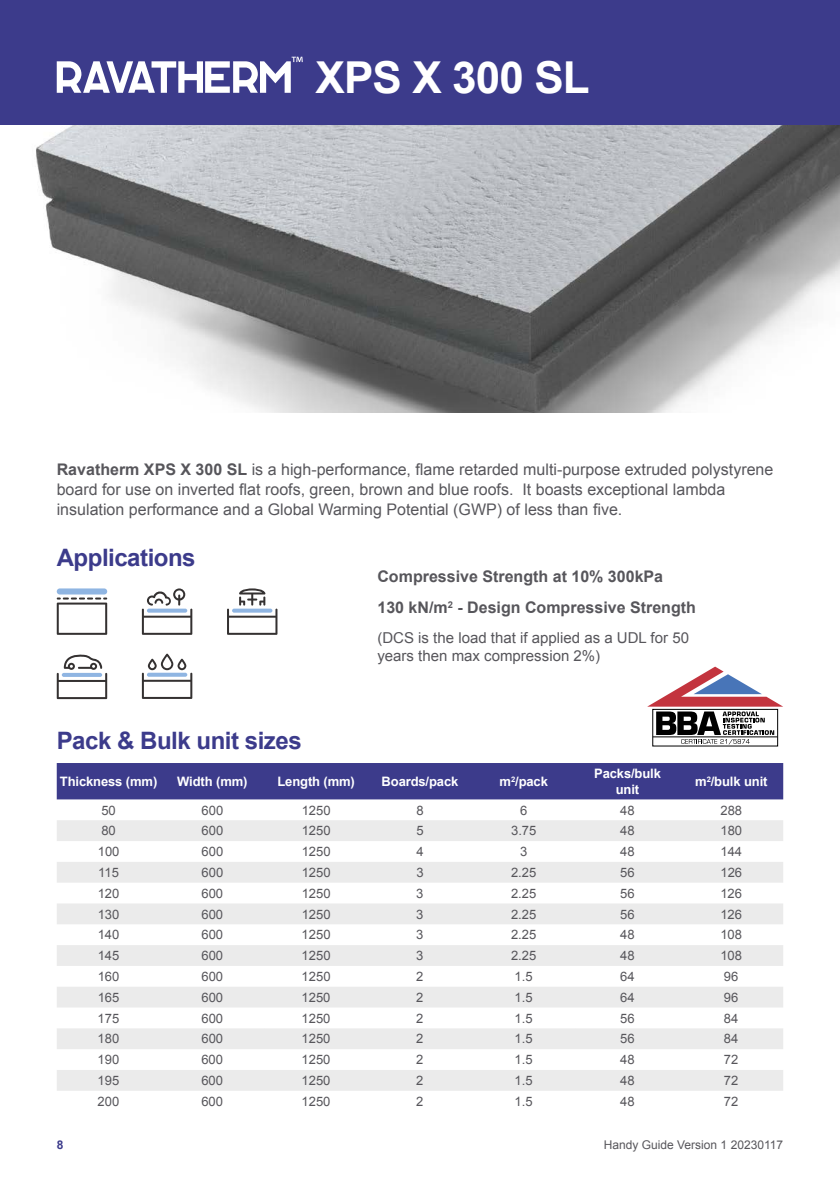
<style>
.page{position:relative;width:840px;height:1191px;background:#fff}
.page>*{position:absolute;margin:0;border:0;box-sizing:border-box;transform-origin:0 0}
.t1{font:700 44px "Arial";letter-spacing:-.02em;color:#fff}
.t2{font:700 24px "Arial";letter-spacing:-.02em;color:#3c3b8b}
.t3{font:16px/20px "Arial";color:#57565b}
.t4{font:700 16px/31.4px "Arial";color:#57565b}
.t5{font:15px/18px "Arial";color:#57565b}
.t6{font:13px "Arial";color:#57565b}
.t7{font:700 13px/15.6px "Arial";letter-spacing:-.01em;color:#fff;text-align:center}
.t8{font:12px "Arial";color:#57565b}
.t9{font:700 12px "Arial";color:#3c3b8b}
.s1{font-weight:700}
</style>
<div class="page">
<svg style="left:57px;top:597px;width:50px;height:38px"></svg>
<div style="left:57px;top:588px;width:50px;height:6px;background:#8fb5e2;border-radius:3px"></div>
<svg style="left:142px;top:588px;width:50px;height:47px"></svg>
<svg style="left:227px;top:588px;width:50px;height:47px"></svg>
<svg style="left:57px;top:654px;width:50px;height:45px"></svg>
<svg style="left:142px;top:653px;width:50px;height:46px"></svg>
<img style="left:36px;top:125px;width:803px;height:287px">
<div style="left:0;top:0;width:839px;height:125px;background:#3c3b8b"></div>
<div style="left:57px;top:763px;width:725px;height:36px;background:#3c3b8b"></div>
<svg style="left:57px;top:820px;width:725px;height:270px;fill:#ebebeb"></svg>
<svg style="left:57px;top:57px;width:245px;height:36px"></svg>
<svg style="left:647px;top:666px;width:135px;height:78px"></svg>
<h1 class="t1" style="left:315px;top:48px;width:276px">XPS X 300 SL</h1>
<p class="t3" style="left:57px;top:459px;width:717px"><span class="s1">Ravatherm XPS X 300 SL</span> is a high-performance, flame retarded multi-purpose extruded polystyrene board for use on inverted flat roofs, green, brown and blue roofs. It boasts exceptional lambda insulation performance and a Global Warming Potential (GWP) of less than five.</p>
<h2 class="t2" style="left:57px;top:542px;width:140px">Applications</h2>
<p class="t4" style="left:377px;top:561px;width:320px">Compressive Strength at 10% 300kPa<br>130 kN/m<sup>2</sup> - Design Compressive Strength</p>
<p class="t5" style="left:377px;top:628px;width:313px">(DCS is the load that if applied as a UDL for 50 years then max compression 2%)</p>
<h2 class="t2" style="left:57px;top:725px;width:246px">Pack &amp; Bulk unit sizes</h2>
<p class="t7" style="left:60px;top:774px;width:99px">Thickness (mm)</p>
<p class="t7" style="left:177px;top:774px;width:72px">Width (mm)</p>
<p class="t7" style="left:277px;top:774px;width:79px">Length (mm)</p>
<p class="t7" style="left:381px;top:774px;width:78px">Boards/pack</p>
<p class="t7" style="left:499px;top:774px;width:50px">m<sup>2</sup>/pack</p>
<p class="t7" style="left:593px;top:766px;width:68px">Packs/bulk unit</p>
<p class="t7" style="left:694px;top:774px;width:74px">m<sup>2</sup>/bulk unit</p>
<p class="t6" style="left:101px;top:801px;width:16px">50</p>
<p class="t6" style="left:201px;top:801px;width:23px">600</p>
<p class="t6" style="left:301px;top:801px;width:30px">1250</p>
<p class="t6" style="left:416px;top:801px;width:9px">8</p>
<p class="t6" style="left:520px;top:801px;width:9px">6</p>
<p class="t6" style="left:620px;top:801px;width:16px">48</p>
<p class="t6" style="left:720px;top:801px;width:23px">288</p>
<p class="t6" style="left:101px;top:822px;width:16px">80</p>
<p class="t6" style="left:201px;top:822px;width:23px">600</p>
<p class="t6" style="left:301px;top:822px;width:30px">1250</p>
<p class="t6" style="left:416px;top:822px;width:9px">5</p>
<p class="t6" style="left:511px;top:822px;width:27px">3.75</p>
<p class="t6" style="left:620px;top:822px;width:16px">48</p>
<p class="t6" style="left:720px;top:822px;width:23px">180</p>
<p class="t6" style="left:98px;top:843px;width:23px">100</p>
<p class="t6" style="left:201px;top:843px;width:23px">600</p>
<p class="t6" style="left:301px;top:843px;width:30px">1250</p>
<p class="t6" style="left:416px;top:843px;width:9px">4</p>
<p class="t6" style="left:520px;top:843px;width:9px">3</p>
<p class="t6" style="left:620px;top:843px;width:16px">48</p>
<p class="t6" style="left:720px;top:843px;width:23px">144</p>
<p class="t6" style="left:98px;top:864px;width:22px">115</p>
<p class="t6" style="left:201px;top:864px;width:23px">600</p>
<p class="t6" style="left:301px;top:864px;width:30px">1250</p>
<p class="t6" style="left:416px;top:864px;width:9px">3</p>
<p class="t6" style="left:511px;top:864px;width:27px">2.25</p>
<p class="t6" style="left:620px;top:864px;width:16px">56</p>
<p class="t6" style="left:720px;top:864px;width:23px">126</p>
<p class="t6" style="left:98px;top:884px;width:23px">120</p>
<p class="t6" style="left:201px;top:884px;width:23px">600</p>
<p class="t6" style="left:301px;top:884px;width:30px">1250</p>
<p class="t6" style="left:416px;top:884px;width:9px">3</p>
<p class="t6" style="left:510px;top:884px;width:27px">2.25</p>
<p class="t6" style="left:620px;top:884px;width:16px">56</p>
<p class="t6" style="left:720px;top:884px;width:23px">126</p>
<p class="t6" style="left:98px;top:905px;width:23px">130</p>
<p class="t6" style="left:201px;top:905px;width:23px">600</p>
<p class="t6" style="left:301px;top:905px;width:30px">1250</p>
<p class="t6" style="left:416px;top:905px;width:9px">3</p>
<p class="t6" style="left:510px;top:905px;width:27px">2.25</p>
<p class="t6" style="left:620px;top:905px;width:16px">56</p>
<p class="t6" style="left:720px;top:905px;width:23px">126</p>
<p class="t6" style="left:98px;top:926px;width:23px">140</p>
<p class="t6" style="left:201px;top:926px;width:23px">600</p>
<p class="t6" style="left:301px;top:926px;width:30px">1250</p>
<p class="t6" style="left:416px;top:926px;width:9px">3</p>
<p class="t6" style="left:510px;top:926px;width:27px">2.25</p>
<p class="t6" style="left:620px;top:926px;width:16px">48</p>
<p class="t6" style="left:720px;top:926px;width:23px">108</p>
<p class="t6" style="left:98px;top:947px;width:23px">145</p>
<p class="t6" style="left:201px;top:947px;width:23px">600</p>
<p class="t6" style="left:301px;top:947px;width:30px">1250</p>
<p class="t6" style="left:416px;top:947px;width:9px">3</p>
<p class="t6" style="left:510px;top:947px;width:27px">2.25</p>
<p class="t6" style="left:620px;top:947px;width:16px">48</p>
<p class="t6" style="left:720px;top:947px;width:23px">108</p>
<p class="t6" style="left:98px;top:968px;width:23px">160</p>
<p class="t6" style="left:201px;top:968px;width:23px">600</p>
<p class="t6" style="left:301px;top:968px;width:30px">1250</p>
<p class="t6" style="left:416px;top:968px;width:9px">2</p>
<p class="t6" style="left:514px;top:968px;width:20px">1.5</p>
<p class="t6" style="left:620px;top:968px;width:16px">64</p>
<p class="t6" style="left:723px;top:968px;width:16px">96</p>
<p class="t6" style="left:98px;top:988px;width:23px">165</p>
<p class="t6" style="left:201px;top:988px;width:23px">600</p>
<p class="t6" style="left:301px;top:988px;width:30px">1250</p>
<p class="t6" style="left:416px;top:988px;width:9px">2</p>
<p class="t6" style="left:514px;top:988px;width:20px">1.5</p>
<p class="t6" style="left:620px;top:988px;width:16px">64</p>
<p class="t6" style="left:723px;top:988px;width:16px">96</p>
<p class="t6" style="left:98px;top:1009px;width:23px">175</p>
<p class="t6" style="left:201px;top:1009px;width:23px">600</p>
<p class="t6" style="left:301px;top:1009px;width:30px">1250</p>
<p class="t6" style="left:416px;top:1009px;width:9px">2</p>
<p class="t6" style="left:514px;top:1009px;width:20px">1.5</p>
<p class="t6" style="left:619px;top:1009px;width:16px">56</p>
<p class="t6" style="left:723px;top:1009px;width:16px">84</p>
<p class="t6" style="left:98px;top:1030px;width:23px">180</p>
<p class="t6" style="left:201px;top:1030px;width:23px">600</p>
<p class="t6" style="left:301px;top:1030px;width:30px">1250</p>
<p class="t6" style="left:416px;top:1030px;width:9px">2</p>
<p class="t6" style="left:514px;top:1030px;width:20px">1.5</p>
<p class="t6" style="left:619px;top:1030px;width:16px">56</p>
<p class="t6" style="left:723px;top:1030px;width:16px">84</p>
<p class="t6" style="left:98px;top:1051px;width:23px">190</p>
<p class="t6" style="left:201px;top:1051px;width:23px">600</p>
<p class="t6" style="left:301px;top:1051px;width:30px">1250</p>
<p class="t6" style="left:416px;top:1051px;width:9px">2</p>
<p class="t6" style="left:514px;top:1051px;width:20px">1.5</p>
<p class="t6" style="left:619px;top:1051px;width:16px">48</p>
<p class="t6" style="left:723px;top:1051px;width:16px">72</p>
<p class="t6" style="left:98px;top:1072px;width:23px">195</p>
<p class="t6" style="left:201px;top:1072px;width:23px">600</p>
<p class="t6" style="left:301px;top:1072px;width:30px">1250</p>
<p class="t6" style="left:416px;top:1072px;width:9px">2</p>
<p class="t6" style="left:514px;top:1072px;width:20px">1.5</p>
<p class="t6" style="left:619px;top:1072px;width:16px">48</p>
<p class="t6" style="left:723px;top:1072px;width:16px">72</p>
<p class="t6" style="left:98px;top:1092px;width:23px">200</p>
<p class="t6" style="left:201px;top:1092px;width:23px">600</p>
<p class="t6" style="left:301px;top:1092px;width:30px">1250</p>
<p class="t6" style="left:416px;top:1092px;width:9px">2</p>
<p class="t6" style="left:514px;top:1092px;width:20px">1.5</p>
<p class="t6" style="left:619px;top:1092px;width:16px">48</p>
<p class="t6" style="left:723px;top:1092px;width:16px">72</p>
<p class="t9" style="left:57px;top:1136px;width:8px">8</p>
<p class="t8" style="left:603px;top:1136px;width:181px">Handy Guide Version 1 20230117</p>
</div>
